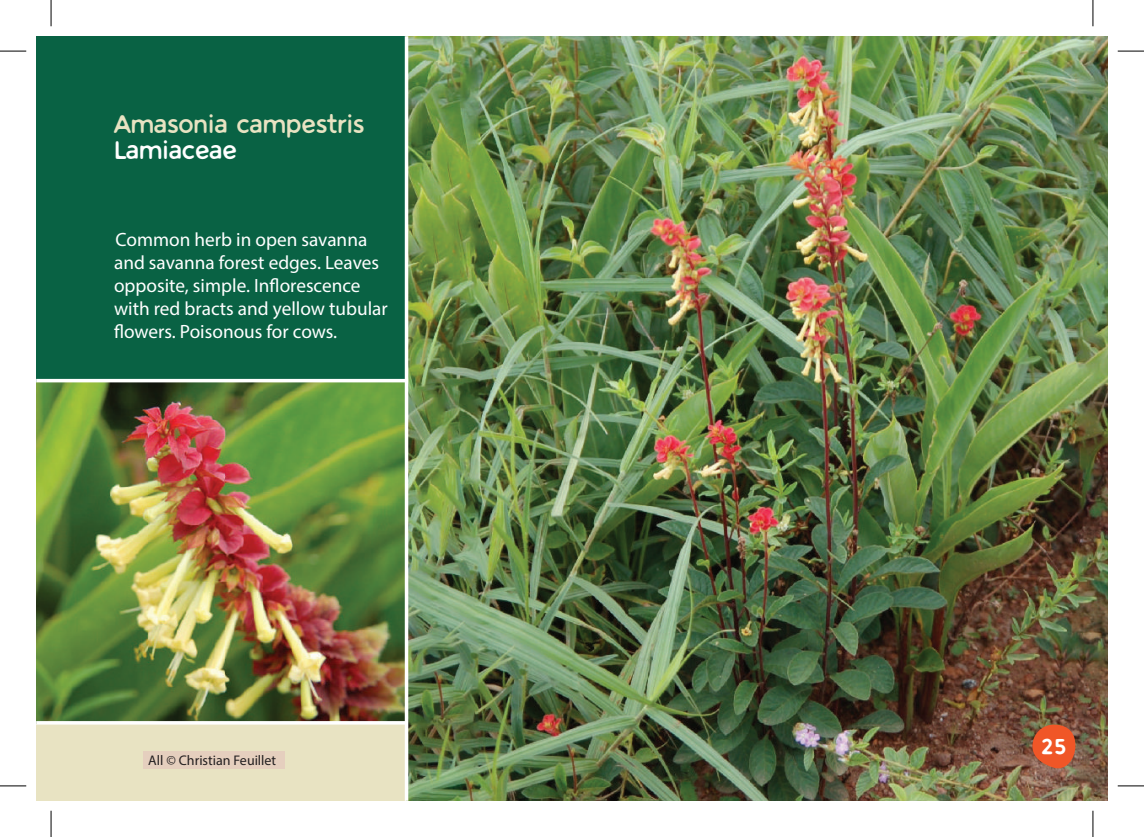
<style>
.page{position:relative;width:1144px;height:837px;background:#fff}
.page>*{position:absolute;margin:0;border:0;box-sizing:border-box;transform-origin:0 0}
.t1{font:21px "Warlow Sans";color:#e8e3c2}
.t2{font:21px "Warlow Sans";color:#fff}
.t3{font:19.25px/23.1px "Myriad Pro";color:#fff}
.t4{font:700 17.5px "Warlow Sans";color:#fff}
.t5{font:14px "Myriad Pro";color:#231f20}
</style>
<div class="page">
<div style="left:36px;top:36px;width:402px;height:400px;background:#096244"></div>
<div style="left:36px;top:722px;width:402px;height:78px;background:#e8e3c2"></div>
<img style="left:408px;top:36px;width:700px;height:764px">
<img style="left:36px;top:382px;width:369px;height:338px">
<hr style="left:405px;top:36px;width:3px;height:764px;background:#fff">
<hr style="left:36px;top:379px;width:370px;height:3px;background:#fff">
<svg style="left:1032px;top:724px;width:44px;height:47px;background:#d15b33"></svg>
<div style="left:143px;top:750px;width:142px;height:18px;background:#e5cfbe"></div>
<svg style="left:36px;top:720px;width:369px;height:4px"></svg>
<svg style="left:0;top:51px;width:26px;height:1px"></svg>
<svg style="left:1118px;top:51px;width:26px;height:1px"></svg>
<svg style="left:0;top:785px;width:26px;height:1px"></svg>
<svg style="left:1118px;top:785px;width:26px;height:1px"></svg>
<svg style="left:51px;top:0;width:1px;height:26px"></svg>
<svg style="left:51px;top:810px;width:1px;height:26px"></svg>
<svg style="left:1092px;top:0;width:1px;height:26px"></svg>
<svg style="left:1092px;top:810px;width:1px;height:26px"></svg>
<p class="t1" style="left:114px;top:110px;width:252px">Amasonia campestris</p>
<p class="t2" style="left:114px;top:135px;width:124px">Lamiaceae</p>
<p class="t3" style="left:114px;top:227px;width:275px">Common herb in open savanna and savanna forest edges. Leaves opposite, simple. Inflorescence with red bracts and yellow tubular flowers. Poisonous for cows.</p>
<p class="t5" style="left:148px;top:751px;width:129px">All © Christian Feuillet</p>
<p class="t4" style="left:1041px;top:734px;width:28px">25</p>
</div>
